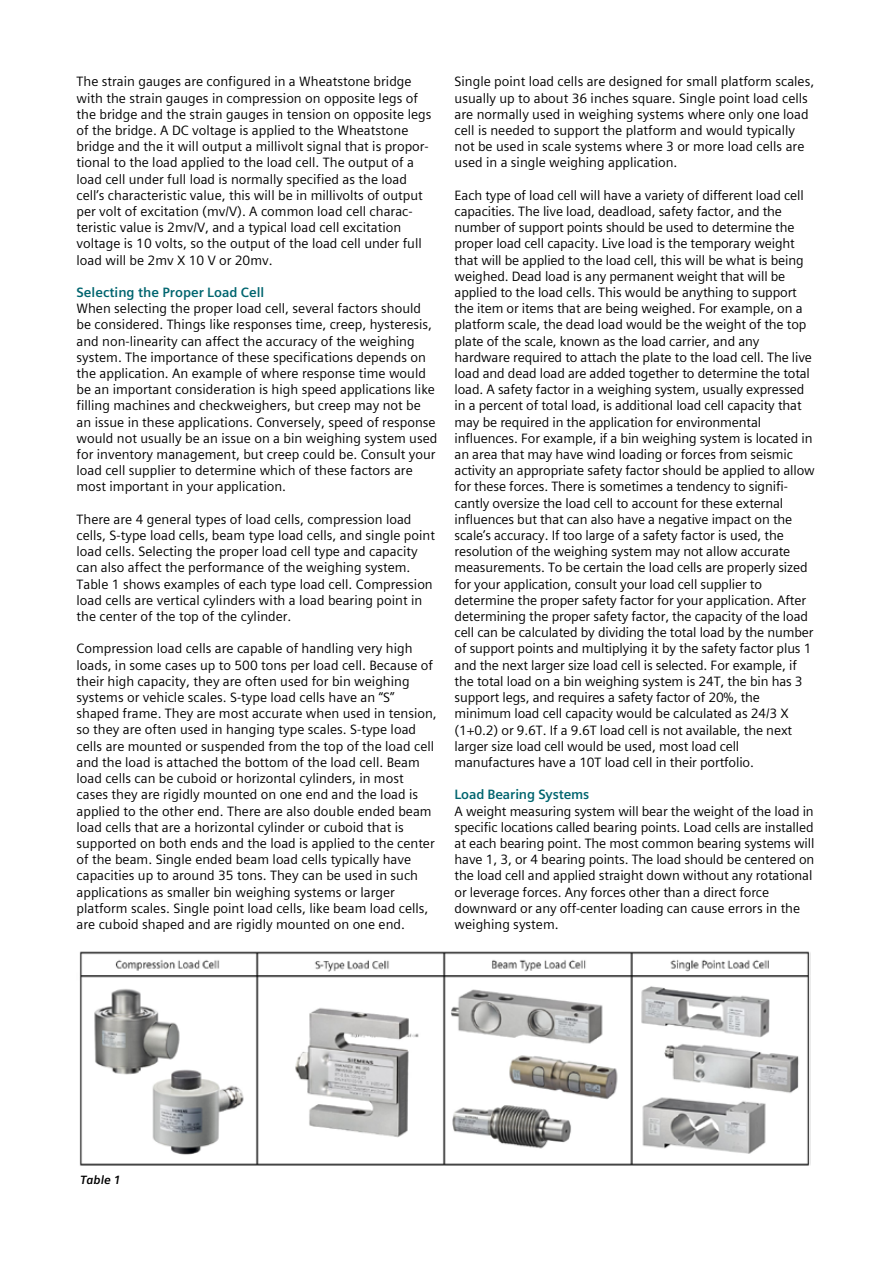
<style>
.page{position:relative;width:893px;height:1263px;background:#fff}
.page>*{position:absolute;margin:0;border:0;box-sizing:border-box;transform-origin:0 0}
.t1{font:13.5px/16.2px "Siemens Sans Global";color:#000}
.t2{font:700 13.5px "Siemens Sans Global";color:#00656f}
.t3{font:italic 700 12px "Siemens Sans Global";color:#000}
</style>
<div class="page">
<img style="left:79px;top:951px;width:731px;height:215px">
<p class="t1" style="left:77px;top:74px;width:356px">The strain gauges are configured in a Wheatstone bridge with the strain gauges in compression on opposite legs of the bridge and the strain gauges in tension on opposite legs of the bridge. A DC voltage is applied to the Wheatstone bridge and the it will output a millivolt signal that is propor&shy;tional to the load applied to the load cell. The output of a load cell under full load is normally specified as the load cell’s characteristic value, this will be in millivolts of output per volt of excitation (mv/V). A common load cell charac&shy;teristic value is 2mv/V, and a typical load cell excitation voltage is 10 volts, so the output of the load cell under full load will be 2mv X 10 V or 20mv.</p>
<p class="t2" style="left:77px;top:282px;width:189px">Selecting the Proper Load Cell</p>
<p class="t1" style="left:77px;top:301px;width:362px">When selecting the proper load cell, several factors should be considered. Things like responses time, creep, hysteresis, and non-linearity can affect the accuracy of the weighing system. The importance of these specifications depends on the application. An example of where response time would be an important consideration is high speed applications like filling machines and checkweighers, but creep may not be an issue in these applications. Conversely, speed of response would not usually be an issue on a bin weighing system used for inventory management, but creep could be. Consult your load cell supplier to determine which of these factors are most important in your application.</p>
<p class="t1" style="left:77px;top:511px;width:360px">There are 4 general types of load cells, compression load cells, S-type load cells, beam type load cells, and single point load cells. Selecting the proper load cell type and capacity can also affect the performance of the weighing system.<br>Table 1 shows examples of each type load cell. Compression load cells are vertical cylinders with a load bearing point in the center of the top of the cylinder.</p>
<p class="t1" style="left:77px;top:641px;width:362px">Compression load cells are capable of handling very high loads, in some cases up to 500 tons per load cell. Because of their high capacity, they are often used for bin weighing systems or vehicle scales. S-type load cells have an “S” shaped frame. They are most accurate when used in tension, so they are often used in hanging type scales. S-type load cells are mounted or suspended from the top of the load cell and the load is attached the bottom of the load cell. Beam load cells can be cuboid or horizontal cylinders, in most cases they are rigidly mounted on one end and the load is applied to the other end. There are also double ended beam load cells that are a horizontal cylinder or cuboid that is supported on both ends and the load is applied to the center of the beam. Single ended beam load cells typically have capacities up to around 35 tons. They can be used in such applications as smaller bin weighing systems or larger platform scales. Single point load cells, like beam load cells, are cuboid shaped and are rigidly mounted on one end.</p>
<p class="t1" style="left:455px;top:74px;width:361px">Single point load cells are designed for small platform scales, usually up to about 36 inches square. Single point load cells are normally used in weighing systems where only one load cell is needed to support the platform and would typically not be used in scale systems where 3 or more load cells are used in a single weighing application.</p>
<p class="t1" style="left:455px;top:187px;width:362px">Each type of load cell will have a variety of different load cell capacities. The live load, deadload, safety factor, and the number of support points should be used to determine the proper load cell capacity. Live load is the temporary weight that will be applied to the load cell, this will be what is being weighed. Dead load is any permanent weight that will be applied to the load cells. This would be anything to support the item or items that are being weighed. For example, on a platform scale, the dead load would be the weight of the top plate of the scale, known as the load carrier, and any hardware required to attach the plate to the load cell. The live load and dead load are added together to determine the total load. A safety factor in a weighing system, usually expressed in a percent of total load, is additional load cell capacity that may be required in the application for environmental influences. For example, if a bin weighing system is located in an area that may have wind loading or forces from seismic activity an appropriate safety factor should be applied to allow for these forces. There is sometimes a tendency to signifi&shy;cantly oversize the load cell to account for these external influences but that can also have a negative impact on the scale’s accuracy. If too large of a safety factor is used, the resolution of the weighing system may not allow accurate measurements. To be certain the load cells are properly sized for your application, consult your load cell supplier to determine the proper safety factor for your application. After determining the proper safety factor, the capacity of the load cell can be calculated by dividing the total load by the number of support points and multiplying it by the safety factor plus 1 and the next larger size load cell is selected. For example, if the total load on a bin weighing system is 24T, the bin has 3 support legs, and requires a safety factor of 20%, the minimum load cell capacity would be calculated as 24/3 X (1+0.2) or 9.6T. If a 9.6T load cell is not available, the next larger size load cell would be used, most load cell manufactures have a 10T load cell in their portfolio.</p>
<p class="t2" style="left:455px;top:784px;width:136px">Load Bearing Systems</p>
<p class="t1" style="left:455px;top:803px;width:361px">A weight measuring system will bear the weight of the load in specific locations called bearing points. Load cells are installed at each bearing point. The most common bearing systems will have 1, 3, or 4 bearing points. The load should be centered on the load cell and applied straight down without any rotational or leverage forces. Any forces other than a direct force downward or any off-center loading can cause errors in the weighing system.</p>
<p class="t3" style="left:80px;top:1170px;width:42px">Table 1</p>
</div>
